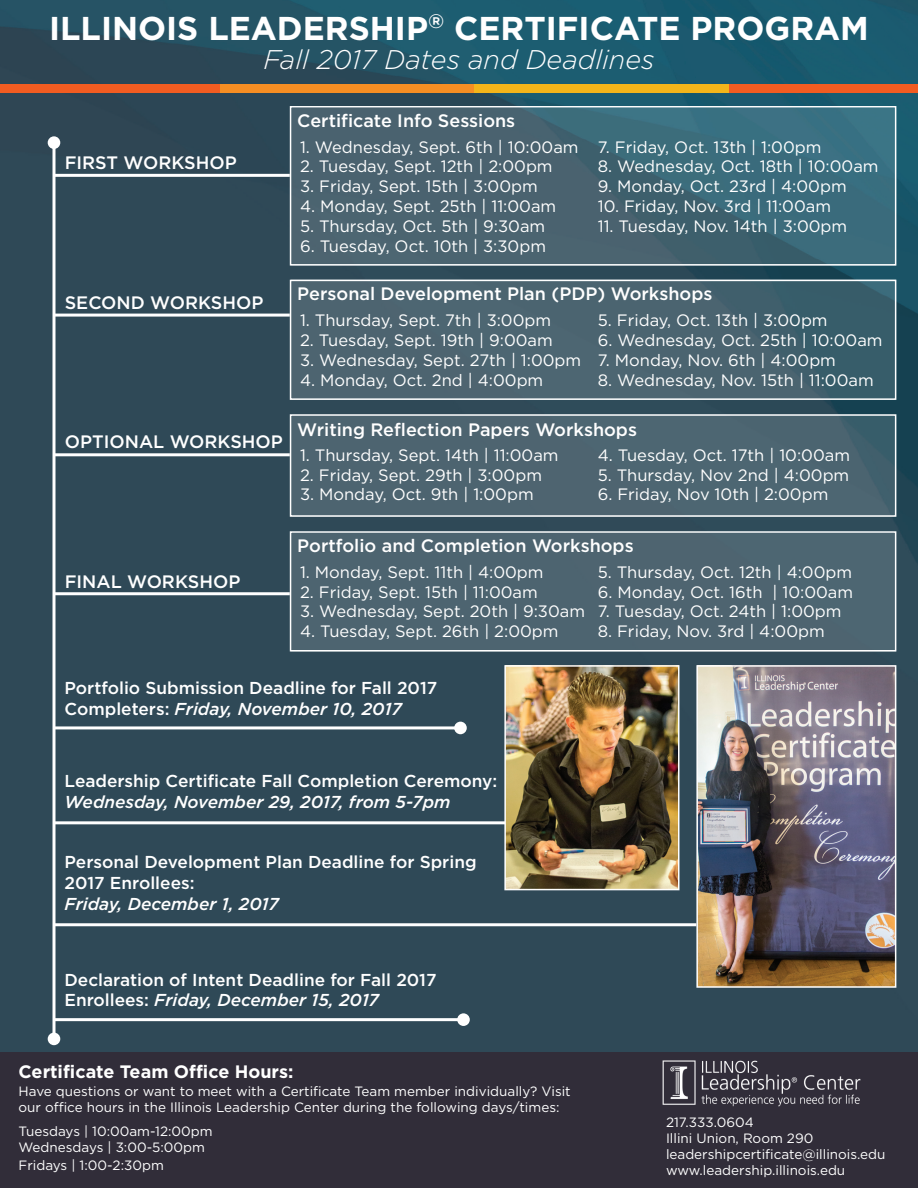
<style>
.page{position:relative;width:918px;height:1188px;background:#fff}
.page>*{position:absolute;margin:0;border:0;box-sizing:border-box;transform-origin:0 0}
.t1{font:700 33px "Gotham";color:#fff}
.t2{font:italic 300 27px "Gotham";color:#fff}
.t3{font:500 18px "Gotham";color:#fff}
.t4{font:700 18px "Gotham";color:#fff}
.t5{font:500 17.25px/20.7px "Gotham";color:#fff}
.t6{font:italic 500 17.25px "Gotham";color:#fff}
.t7{font:16.5px "Gotham";color:#fff}
.t8{font:13.5px/16.2px "Gotham";color:#fff}
.t9{font:13.5px/16.2px "Gotham";color:#fff}
.s1{font-style:italic}
</style>
<div class="page">
<img style="left:0;top:0;width:918px;height:1052px">
<div style="left:291px;top:108px;width:605px;height:158px;background:linear-gradient(to right,#4f606b,#376d7e)"></div>
<div style="left:290px;top:106px;width:606px;height:160px;border:2px solid #fff"></div>
<div style="left:291px;top:280px;width:605px;height:120px;background:linear-gradient(to right,#536772,#3e606c)"></div>
<div style="left:290px;top:280px;width:606px;height:120px;border:2px solid #fff"></div>
<div style="left:0;top:84px;width:220px;height:9px;background:#f25c21"></div>
<div style="left:717px;top:84px;width:201px;height:9px;background:#f25c21"></div>
<div style="left:220px;top:84px;width:254px;height:9px;background:#f68e23"></div>
<div style="left:474px;top:84px;width:255px;height:9px;background:#f4b51a"></div>
<svg style="left:52px;top:149px;width:4px;height:884px"></svg>
<div style="left:457px;top:1013px;width:13px;height:13px;background:#fff;border-radius:50%"></div>
<div style="left:454px;top:722px;width:13px;height:12px;background:#fff;border-radius:50%"></div>
<div style="left:48px;top:136px;width:12px;height:13px;background:#fff;border-radius:50%"></div>
<hr style="left:54px;top:923px;width:642px;height:3px;background:#fff">
<hr style="left:54px;top:821px;width:451px;height:3px;background:#fff">
<hr style="left:54px;top:726px;width:406px;height:3px;background:#fff">
<hr style="left:54px;top:1018px;width:405px;height:3px;background:#fff">
<hr style="left:54px;top:174px;width:236px;height:3px;background:#fff">
<div style="left:48px;top:1033px;width:12px;height:12px;background:#fff;border-radius:50%"></div>
<hr style="left:54px;top:314px;width:236px;height:3px;background:#fff">
<hr style="left:54px;top:453px;width:236px;height:3px;background:#fff">
<hr style="left:54px;top:592px;width:236px;height:3px;background:#fff">
<div style="left:291px;top:416px;width:605px;height:101px;background:#4d6470"></div>
<div style="left:290px;top:414px;width:606px;height:103px;border:2px solid #fff"></div>
<div style="left:291px;top:533px;width:605px;height:119px;background:#4d6470"></div>
<div style="left:290px;top:531px;width:606px;height:121px;border:2px solid #fff"></div>
<img style="left:507px;top:668px;width:170px;height:219px">
<div style="left:504px;top:665px;width:176px;height:225px;border:2px solid #fff"></div>
<img style="left:699px;top:668px;width:194px;height:317px">
<div style="left:696px;top:665px;width:200px;height:323px;border:2px solid #fff"></div>
<div style="left:0;top:1052px;width:918px;height:136px;background:#312d39"></div>
<img style="left:662px;top:1060px;width:199px;height:47px">
<h1 class="t1" style="left:49px;top:9px;width:821px">ILLINOIS LEADERSHIP<sup>®</sup> CERTIFICATE PROGRAM</h1>
<h2 class="t2" style="left:263px;top:45px;width:393px">Fall 2017 Dates and Deadlines</h2>
<p class="t3" style="left:65px;top:152px;width:173px">FIRST WORKSHOP</p>
<p class="t3" style="left:65px;top:292px;width:200px">SECOND WORKSHOP</p>
<p class="t3" style="left:65px;top:432px;width:220px">OPTIONAL WORKSHOP</p>
<p class="t3" style="left:65px;top:572px;width:177px">FINAL WORKSHOP</p>
<p class="t3" style="left:297px;top:110px;width:220px">Certificate Info Sessions</p>
<p class="t7" style="left:300px;top:138px;width:280px">1. Wednesday, Sept. 6th | 10:00am</p>
<p class="t7" style="left:300px;top:157px;width:254px">2. Tuesday, Sept. 12th | 2:00pm</p>
<p class="t7" style="left:300px;top:177px;width:239px">3. Friday, Sept. 15th | 3:00pm</p>
<p class="t7" style="left:300px;top:197px;width:258px">4. Monday, Sept. 25th | 11:00am</p>
<p class="t7" style="left:300px;top:217px;width:247px">5. Thursday, Oct. 5th | 9:30am</p>
<p class="t7" style="left:300px;top:237px;width:248px">6. Tuesday, Oct. 10th | 3:30pm</p>
<p class="t7" style="left:598px;top:138px;width:225px">7. Friday, Oct. 13th | 1:00pm</p>
<p class="t7" style="left:598px;top:157px;width:282px">8. Wednesday, Oct. 18th | 10:00am</p>
<p class="t7" style="left:598px;top:177px;width:250px">9. Monday, Oct. 23rd | 4:00pm</p>
<p class="t7" style="left:598px;top:197px;width:235px">10. Friday, Nov. 3rd | 11:00am</p>
<p class="t7" style="left:598px;top:217px;width:251px">11. Tuesday, Nov. 14th | 3:00pm</p>
<p class="t3" style="left:297px;top:284px;width:417px">Personal Development Plan (PDP) Workshops</p>
<p class="t7" style="left:300px;top:311px;width:253px">1. Thursday, Sept. 7th | 3:00pm</p>
<p class="t7" style="left:300px;top:331px;width:254px">2. Tuesday, Sept. 19th | 9:00am</p>
<p class="t7" style="left:300px;top:351px;width:283px">3. Wednesday, Sept. 27th | 1:00pm</p>
<p class="t7" style="left:300px;top:371px;width:245px">4. Monday, Oct. 2nd | 4:00pm</p>
<p class="t7" style="left:598px;top:311px;width:231px">5. Friday, Oct. 13th | 3:00pm</p>
<p class="t7" style="left:598px;top:331px;width:286px">6. Wednesday, Oct. 25th | 10:00am</p>
<p class="t7" style="left:598px;top:351px;width:240px">7. Monday, Nov. 6th | 4:00pm</p>
<p class="t7" style="left:598px;top:371px;width:278px">8. Wednesday, Nov. 15th | 11:00am</p>
<p class="t3" style="left:297px;top:420px;width:341px">Writing Reflection Papers Workshops</p>
<p class="t7" style="left:300px;top:446px;width:260px">1. Thursday, Sept. 14th | 11:00am</p>
<p class="t7" style="left:300px;top:466px;width:244px">2. Friday, Sept. 29th | 3:00pm</p>
<p class="t7" style="left:300px;top:485px;width:235px">3. Monday, Oct. 9th | 1:00pm</p>
<p class="t7" style="left:598px;top:446px;width:254px">4. Tuesday, Oct. 17th | 10:00am</p>
<p class="t7" style="left:598px;top:466px;width:253px">5. Thursday, Nov 2nd | 4:00pm</p>
<p class="t7" style="left:598px;top:485px;width:232px">6. Friday, Nov 10th | 2:00pm</p>
<p class="t3" style="left:297px;top:535px;width:338px">Portfolio and Completion Workshops</p>
<p class="t7" style="left:300px;top:563px;width:245px">1. Monday, Sept. 11th | 4:00pm</p>
<p class="t7" style="left:300px;top:583px;width:239px">2. Friday, Sept. 15th | 11:00am</p>
<p class="t7" style="left:300px;top:602px;width:287px">3. Wednesday, Sept. 20th | 9:30am</p>
<p class="t7" style="left:300px;top:622px;width:260px">4. Tuesday, Sept. 26th | 2:00pm</p>
<p class="t7" style="left:598px;top:563px;width:256px">5. Thursday, Oct. 12th | 4:00pm</p>
<p class="t7" style="left:598px;top:583px;width:257px">6. Monday, Oct. 16th | 10:00am</p>
<p class="t7" style="left:598px;top:602px;width:245px">7. Tuesday, Oct. 24th | 1:00pm</p>
<p class="t7" style="left:598px;top:622px;width:229px">8. Friday, Nov. 3rd | 4:00pm</p>
<p class="t5" style="left:64px;top:677px;width:374px">Portfolio Submission Deadline for Fall 2017<br>Completers: <span class="s1">Friday, November 10, 2017</span></p>
<p class="t5" style="left:64px;top:770px;width:434px">Leadership Certificate Fall Completion Ceremony:</p>
<p class="t6" style="left:64px;top:792px;width:388px">Wednesday, November 29, 2017, from 5-7pm</p>
<p class="t5" style="left:64px;top:852px;width:414px">Personal Development Plan Deadline for Spring<br>2017 Enrollees:</p>
<p class="t6" style="left:64px;top:894px;width:216px">Friday, December 1, 2017</p>
<p class="t5" style="left:64px;top:969px;width:374px">Declaration of Intent Deadline for Fall 2017<br>Enrollees: <span class="s1">Friday, December 15, 2017</span></p>
<p class="t4" style="left:19px;top:1061px;width:276px">Certificate Team Office Hours:</p>
<p class="t8" style="left:19px;top:1082px;width:554px">Have questions or want to meet with a Certificate Team member individually? Visit our office hours in the Illinois Leadership Center during the following days/times:</p>
<p class="t8" style="left:19px;top:1123px;width:196px">Tuesdays | 10:00am-12:00pm<br>Wednesdays | 3:00-5:00pm</p>
<p class="t8" style="left:19px;top:1157px;width:147px">Fridays | 1:00-2:30pm</p>
<p class="t9" style="left:666px;top:1113px;width:221px">217.333.0604<br>Illini Union, Room 290 leadershipcertificate@illinois.edu www.leadership.illinois.edu</p>
</div>
